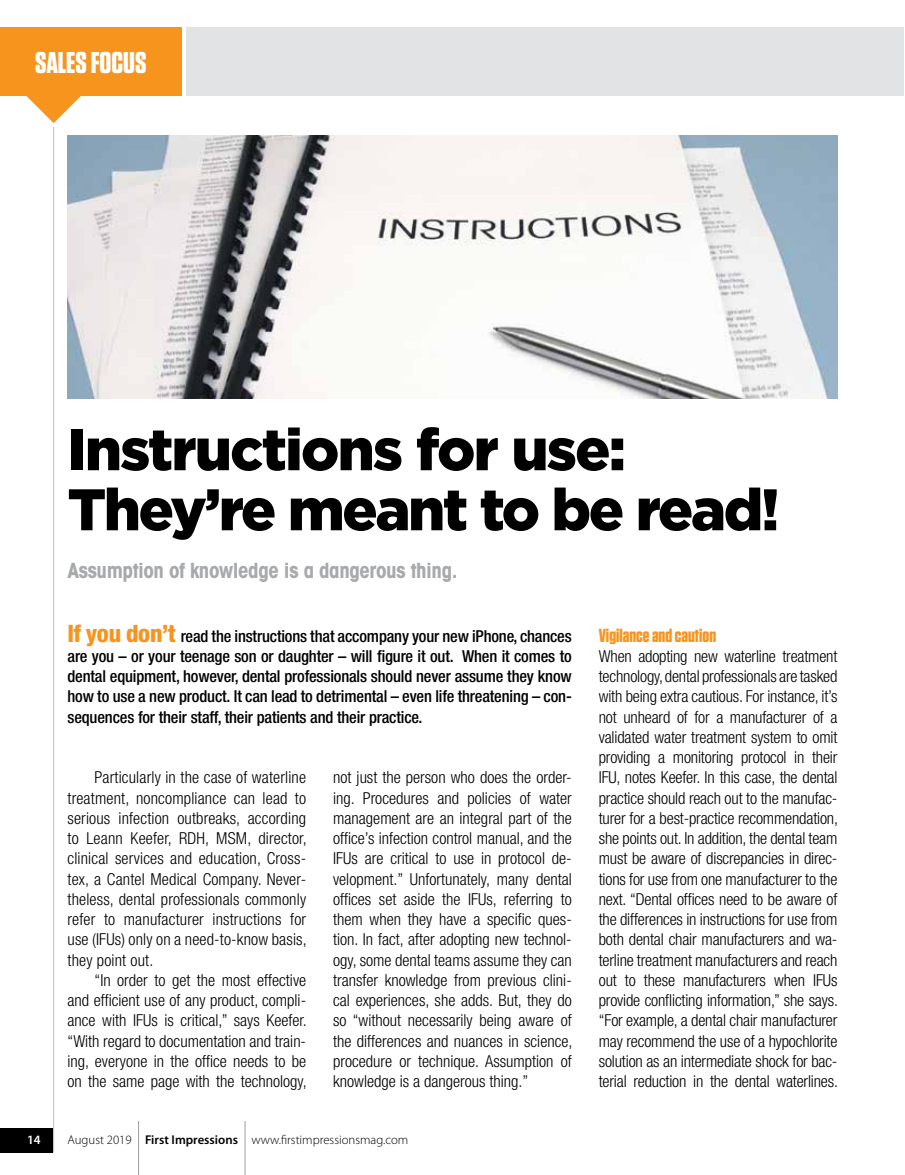
<style>
.page{position:relative;width:905px;height:1175px;background:#fff}
.page>*{position:absolute;margin:0;border:0;box-sizing:border-box;transform-origin:0 0}
.t1{font:900 58.5px/60px "Gotham HTF";letter-spacing:-.04em;color:#000}
.t2{font:700 30px "Tungsten";color:#fff}
.t3{font:700 condensed 21px "Avant Garde";letter-spacing:-.02em;color:#a7a9ac}
.t4{font:700 18.75px "Tungsten";color:#f7941e}
.t5{font:300 condensed 16.5px/20.2px "Helvetica Neue";color:#000;text-align:justify}
.t6{font:500 condensed 16.5px/20.2px "Helvetica Neue";letter-spacing:-.01em;color:#000;text-align:justify}
.t7{font:300 12.75px "Myriad Pro";color:#000}
.t8{font:600 12.75px "Myriad Pro";color:#fff}
.s1{font-weight:800;font-size:24px;color:#f7941e}
.s2{font-weight:600}
</style>
<div class="page">
<div style="left:0;top:1128px;width:53px;height:24px;background:#000"></div>
<svg style="left:26px;top:96px;width:55px;height:27px"></svg>
<div style="left:186px;top:27px;width:718px;height:69px;background:#e2e3e4"></div>
<hr style="left:53px;top:127px;width:1px;height:1025px;background:#bcbec0">
<hr style="left:138px;top:1120px;width:1px;height:54px;background:#9d9fa2">
<hr style="left:245px;top:1120px;width:1px;height:54px;background:#9d9fa2">
<img style="left:68px;top:135px;width:769px;height:263px">
<div style="left:0;top:27px;width:181px;height:69px;background:#f7941e"></div>
<h2 class="t2" style="left:35px;top:47px;width:112px">SALES FOCUS</h2>
<h1 class="t1" style="left:68px;top:418px;width:713px">Instructions for use:<br>They’re meant to be read!</h1>
<p class="t3" style="left:68px;top:556px;width:391px">Assumption of knowledge is a dangerous thing.</p>
<p class="t6" style="left:68px;top:625px;width:506px"><span class="s1">If you don’t</span> read the instructions that accompany your new iPhone, chances are you – or your teenage son or daughter – will figure it out. When it comes to dental equipment, however, dental professionals should never assume they know how to use a new product. It can lead to detrimental – even life threatening – con&shy;sequences for their staff, their patients and their practice.</p>
<p class="t5" style="left:68px;top:767px;width:241px;text-indent:27px">Particularly in the case of waterline treatment, noncompliance can lead to serious infection outbreaks, according to Leann Keefer, RDH, MSM, director, clinical services and education, Cross&shy;tex, a Cantel Medical Company. Never&shy;theless, dental professionals commonly refer to manufacturer instructions for use (IFUs) only on a need-to-know basis, they point out.</p>
<p class="t5" style="left:68px;top:969px;width:241px;text-indent:27px">“In order to get the most effective and efficient use of any product, compli&shy;ance with IFUs is critical,” says Keefer. “With regard to documentation and train&shy;ing, everyone in the office needs to be on the same page with the technology,</p>
<p class="t5" style="left:333px;top:767px;width:241px">not just the person who does the order&shy;ing. Procedures and policies of water management are an integral part of the office’s infection control manual, and the IFUs are critical to use in protocol de&shy;velopment.” Unfortunately, many dental offices set aside the IFUs, referring to them when they have a specific ques&shy;tion. In fact, after adopting new technol&shy;ogy, some dental teams assume they can transfer knowledge from previous clini&shy;cal experiences, she adds. But, they do so “without necessarily being aware of the differences and nuances in science, procedure or technique. Assumption of knowledge is a dangerous thing.”</p>
<p class="t8" style="left:27px;top:1132px;width:15px">14</p>
<p class="t7" style="left:68px;top:1132px;width:342px">August 2019 <span class="s2">First Impressions</span> www.firstimpressionsmag.com</p>
<p class="t4" style="left:598px;top:625px;width:119px">Vigilance and caution</p>
<p class="t5" style="left:598px;top:645px;width:241px">When adopting new waterline treatment technology, dental professionals are tasked with being extra cautious. For instance, it’s not unheard of for a manufacturer of a validated water treatment system to omit providing a monitoring protocol in their IFU, notes Keefer. In this case, the dental practice should reach out to the manufac&shy;turer for a best-practice recommendation, she points out. In addition, the dental team must be aware of discrepancies in direc&shy;tions for use from one manufacturer to the next. “Dental offices need to be aware of the differences in instructions for use from both dental chair manufacturers and wa&shy;terline treatment manufacturers and reach out to these manufacturers when IFUs provide conflicting information,” she says. “For example, a dental chair manufacturer may recommend the use of a hypochlorite solution as an intermediate shock for bac&shy;terial reduction in the dental waterlines.</p>
</div>
